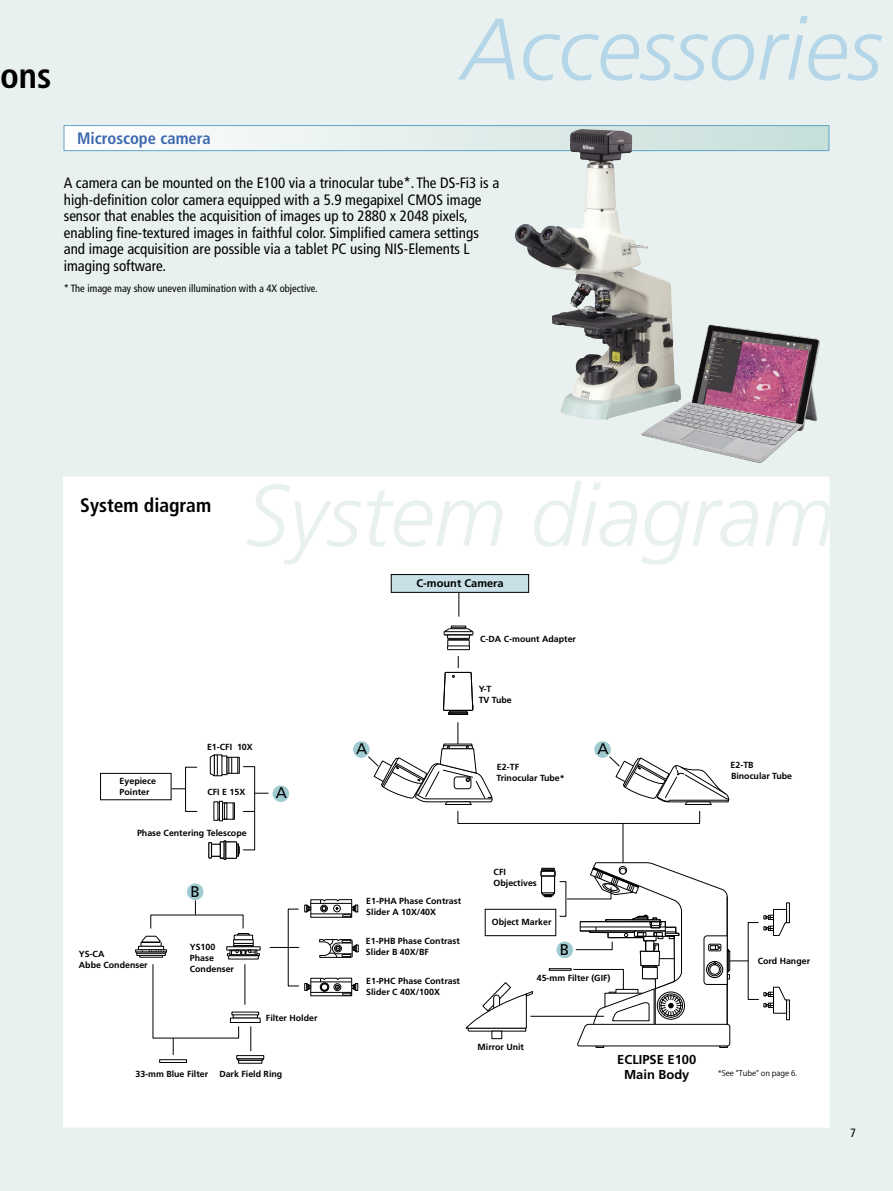
<style>
.page{position:relative;width:893px;height:1191px;background:#e8f1ef}
.page>*{position:absolute;margin:0;border:0;box-sizing:border-box;transform-origin:0 0}
.t1{font:italic 300 87px "Frutiger LT Std";color:#e8f1ef}
.t2{font:italic 300 87px "Frutiger LT Std";color:#b5d6e8}
.t3{font:700 condensed 35.85px "Frutiger LT Std";color:#000}
.t4{font:700 condensed 19.5px "Frutiger LT Std";color:#000}
.t5{font:700 condensed 16.5px "Frutiger LT Std";color:#3c68ae}
.t6{font:15.45px "Frutiger";color:#000}
.t7{font:condensed 15px/16.5px "Frutiger LT Std";color:#000}
.t8{font:700 12.9px/14.4px "Frutiger";color:#000;text-align:center}
.t9{font:condensed 12px "Frutiger LT Std";color:#000}
.t10{font:700 11.1px "Frutiger";color:#000}
.t11{font:condensed 10.5px "Frutiger LT Std";color:#000}
.t12{font:700 8.85px/11.1px "Frutiger";color:#000}
.t13{font:7.8px "Koz Go Pro";color:#000}
</style>
<div class="page">
<div style="left:64px;top:477px;width:765px;height:650px;background:#fff"></div>
<svg style="left:237px;top:843px;width:3px;height:13px"></svg>
<div style="left:220px;top:841px;width:17px;height:17px;border:1px solid #000"></div>
<div style="left:209px;top:842px;width:3px;height:16px;border:1px solid #000"></div>
<div style="left:211px;top:844px;width:10px;height:12px;border:1px solid #000"></div>
<svg style="left:220px;top:840px;width:6px;height:19px"></svg>
<svg style="left:304px;top:899px;width:54px;height:18px"></svg>
<svg style="left:319px;top:939px;width:39px;height:19px"></svg>
<svg style="left:304px;top:977px;width:54px;height:19px"></svg>
<div style="left:391px;top:574px;width:138px;height:18px;background:#c8e0e6"></div>
<div style="left:391px;top:574px;width:138px;height:18px;border:1px solid #000"></div>
<div style="left:485px;top:909px;width:71px;height:27px;border:1px solid #000"></div>
<div style="left:100px;top:773px;width:71px;height:27px;border:1px solid #000"></div>
<svg style="left:459px;top:592px;width:1px;height:24px"></svg>
<div style="left:492px;top:1030px;width:10px;height:9px;border:1px solid #000"></div>
<svg style="left:465px;top:982px;width:68px;height:49px"></svg>
<div style="left:786px;top:902px;width:4px;height:21px;border:1px solid #000"></div>
<svg style="left:764px;top:909px;width:23px;height:27px"></svg>
<div style="left:786px;top:999px;width:4px;height:21px;border:1px solid #000"></div>
<svg style="left:764px;top:986px;width:23px;height:27px"></svg>
<svg style="left:234px;top:939px;width:19px;height:7px"></svg>
<svg style="left:226px;top:943px;width:35px;height:13px"></svg>
<svg style="left:236px;top:933px;width:14px;height:2px"></svg>
<div style="left:234px;top:935px;width:19px;height:5px;border:1px solid #000"></div>
<div style="left:141px;top:942px;width:20px;height:4px;border:1px solid #000"></div>
<div style="left:138px;top:946px;width:26px;height:4px;border:1px solid #000"></div>
<div style="left:137px;top:952px;width:29px;height:3px;border:1px solid #000"></div>
<div style="left:139px;top:955px;width:24px;height:2px;border:1px solid #000"></div>
<svg style="left:141px;top:935px;width:20px;height:7px"></svg>
<svg style="left:135px;top:949px;width:32px;height:4px"></svg>
<svg style="left:223px;top:804px;width:10px;height:13px"></svg>
<div style="left:217px;top:802px;width:18px;height:17px;border:1px solid #000"></div>
<svg style="left:232px;top:759px;width:6px;height:12px"></svg>
<div style="left:227px;top:757px;width:13px;height:16px;border:1px solid #000"></div>
<div style="left:214px;top:754px;width:4px;height:22px;border:1px solid #000"></div>
<div style="left:219px;top:801px;width:4px;height:20px;border:1px solid #000"></div>
<div style="left:224px;top:802px;width:3px;height:17px;border:1px solid #000"></div>
<svg style="left:233px;top:803px;width:1px;height:16px"></svg>
<svg style="left:210px;top:754px;width:5px;height:22px"></svg>
<svg style="left:229px;top:757px;width:3px;height:16px"></svg>
<svg style="left:238px;top:757px;width:1px;height:16px"></svg>
<hr style="left:623px;top:823px;width:1px;height:39px;background:#000">
<div style="left:243px;top:766px;width:12px;height:84px;border:1px solid #000"></div>
<div style="left:185px;top:767px;width:12px;height:44px;border:1px solid #000"></div>
<svg style="left:152px;top:964px;width:113px;height:97px"></svg>
<svg style="left:195px;top:900px;width:1px;height:14px"></svg>
<svg style="left:172px;top:788px;width:14px;height:1px"></svg>
<svg style="left:255px;top:793px;width:13px;height:1px"></svg>
<svg style="left:368px;top:722px;width:125px;height:83px"></svg>
<svg style="left:270px;top:947px;width:29px;height:1px"></svg>
<hr style="left:245px;top:964px;width:1px;height:40px;background:#000">
<div style="left:353px;top:741px;width:17px;height:17px;background:#a0cbd1;border-radius:50%"></div>
<div style="left:594px;top:741px;width:17px;height:17px;background:#a0cbd1;border-radius:50%"></div>
<div style="left:187px;top:883px;width:16px;height:17px;background:#a0cbd1;border-radius:50%"></div>
<div style="left:273px;top:785px;width:16px;height:17px;background:#a0cbd1;border-radius:50%"></div>
<svg style="left:609px;top:756px;width:121px;height:49px"></svg>
<svg style="left:443px;top:626px;width:31px;height:24px"></svg>
<svg style="left:443px;top:656px;width:31px;height:59px"></svg>
<svg style="left:243px;top:811px;width:12px;height:1px"></svg>
<hr style="left:530px;top:1016px;width:74px;height:1px;background:#000">
<svg style="left:541px;top:862px;width:207px;height:185px"></svg>
<svg style="left:66px;top:127px;width:761px;height:22px"></svg>
<div style="left:64px;top:125px;width:765px;height:26px;border:1px solid #60a5c2"></div>
<img style="left:515px;top:129px;width:76px;height:173px">
<img style="left:637px;top:320px;width:183px;height:143px">
<h2 class="t3" style="left:0;top:54px;width:53px">ons</h2>
<h1 class="t2" style="left:462px;top:0;width:422px">Accessories</h1>
<h3 class="t5" style="left:77px;top:128px;width:135px">Microscope camera</h3>
<p class="t7" style="left:64px;top:175px;width:437px">A camera can be mounted on the E100 via a trinocular tube*. The DS-Fi3 is a high-definition color camera equipped with a 5.9 megapixel CMOS image sensor that enables the acquisition of images up to 2880 x 2048 pixels, enabling fine-textured images in faithful color. Simplified camera settings and image acquisition are possible via a tablet PC using NIS-Elements L imaging software.</p>
<p class="t11" style="left:64px;top:282px;width:255px">* The image may show uneven illumination with a 4X objective.</p>
<h3 class="t4" style="left:80px;top:494px;width:132px">System diagram</h3>
<h1 class="t1" style="left:245px;top:466px;width:591px">System diagram</h1>
<p class="t10" style="left:416px;top:576px;width:89px">C-mount Camera</p>
<p class="t12" style="left:480px;top:633px;width:97px">C-DA C-mount Adapter</p>
<p class="t12" style="left:479px;top:683px;width:35px">Y-T<br>TV Tube</p>
<p class="t12" style="left:207px;top:741px;width:47px">E1-CFI 10X</p>
<p class="t12" style="left:120px;top:775px;width:38px">Eyepiece<br>Pointer</p>
<p class="t12" style="left:207px;top:786px;width:39px">CFI E 15X</p>
<p class="t12" style="left:137px;top:827px;width:111px">Phase Centering Telescope</p>
<h3 class="t6" style="left:276px;top:783px;width:13px">A</h3>
<p class="t12" style="left:79px;top:948px;width:70px">YS-CA<br>Abbe Condenser</p>
<h3 class="t6" style="left:191px;top:882px;width:11px">B</h3>
<p class="t12" style="left:190px;top:941px;width:46px">YS100<br>Phase<br>Condenser</p>
<p class="t12" style="left:266px;top:1012px;width:53px">Filter Holder</p>
<p class="t12" style="left:135px;top:1068px;width:74px">33-mm Blue Filter</p>
<p class="t12" style="left:219px;top:1068px;width:64px">Dark Field Ring</p>
<h3 class="t6" style="left:356px;top:740px;width:13px">A</h3>
<h3 class="t6" style="left:597px;top:740px;width:13px">A</h3>
<p class="t12" style="left:497px;top:761px;width:24px">E2-TF</p>
<p class="t12" style="left:731px;top:759px;width:25px">E2-TB</p>
<p class="t12" style="left:497px;top:772px;width:70px">Trinocular Tube*</p>
<p class="t12" style="left:731px;top:770px;width:63px">Binocular Tube</p>
<p class="t12" style="left:366px;top:896px;width:96px">E1-PHA Phase Contrast<br>Slider A 10X/40X</p>
<p class="t12" style="left:366px;top:935px;width:95px">E1-PHB Phase Contrast<br>Slider B 40X/BF</p>
<p class="t12" style="left:366px;top:975px;width:95px">E1-PHC Phase Contrast<br>Slider C 40X/100X</p>
<p class="t12" style="left:494px;top:866px;width:45px">CFI<br>Objectives</p>
<p class="t12" style="left:492px;top:916px;width:61px">Object Marker</p>
<h3 class="t6" style="left:560px;top:940px;width:11px">B</h3>
<p class="t12" style="left:537px;top:972px;width:75px">45-mm Filter (GIF)</p>
<p class="t12" style="left:478px;top:1041px;width:48px">Mirror Unit</p>
<h3 class="t8" style="left:617px;top:1052px;width:81px">ECLIPSE E100<br>Main Body</h3>
<p class="t12" style="left:758px;top:955px;width:54px">Cord Hanger</p>
<p class="t13" style="left:718px;top:1068px;width:80px">*See "Tube" on page 6.</p>
<h3 class="t9" style="left:850px;top:1126px;width:7px">7</h3>
</div>
